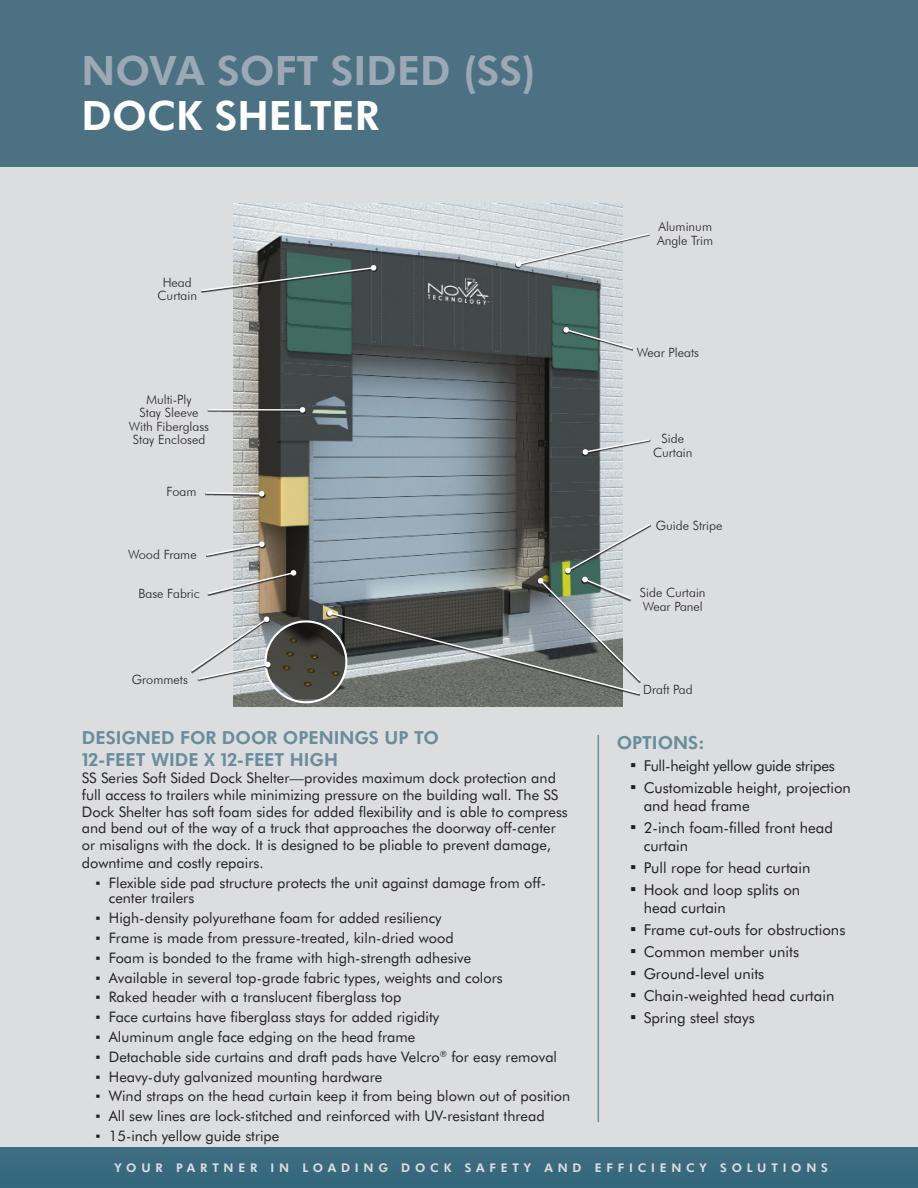
<style>
.page{position:relative;width:918px;height:1188px;background:#fff}
.page>*{position:absolute;margin:0;border:0;box-sizing:border-box;transform-origin:0 0}
.t1{font:700 40.5px "Futura BT";color:#9ca9b5}
.t2{font:700 40.5px "Futura BT";color:#fff}
.t3{font:700 18px/21.6px "Futura BT";color:#698d9c}
.t4{font:15px/18px "Futura BT";color:#231f20}
.t5{font:15px "Futura BT";letter-spacing:-.02em;color:#231f20}
.t6{font:14.55px/17px "Futura BT";color:#231f20}
.t7{font:300 12.75px/13.5px "Futura BT";color:#231f20;text-align:center}
.t8{font:700 12px "Futura BT";letter-spacing:.4em;color:#dcdddf}
.s1{font-family:"Franklin Gothic"}
.s2{font-family:"Franklin Gothic";font-size:18px}
</style>
<div class="page">
<div style="left:0;top:0;width:918px;height:1162px;background:#dcdddf"></div>
<img style="left:233px;top:203px;width:389px;height:503px">
<svg style="left:563px;top:350px;width:70px;height:1px"></svg>
<svg style="left:563px;top:327px;width:70px;height:23px"></svg>
<svg style="left:582px;top:440px;width:41px;height:17px"></svg>
<svg style="left:583px;top:438px;width:68px;height:17px"></svg>
<svg style="left:208px;top:571px;width:89px;height:25px"></svg>
<svg style="left:207px;top:570px;width:89px;height:25px"></svg>
<svg style="left:233px;top:497px;width:32px;height:2px"></svg>
<svg style="left:205px;top:491px;width:60px;height:6px"></svg>
<svg style="left:201px;top:292px;width:176px;height:1px"></svg>
<svg style="left:200px;top:265px;width:177px;height:27px"></svg>
<svg style="left:515px;top:267px;width:108px;height:2px"></svg>
<svg style="left:515px;top:232px;width:135px;height:35px"></svg>
<svg style="left:327px;top:523px;width:324px;height:172px;background:#838a8b"></svg>
<div style="left:0;top:0;width:918px;height:167px;background:#4c7182"></div>
<div style="left:0;top:1148px;width:918px;height:40px;background:#396a7f"></div>
<hr style="left:598px;top:735px;width:1px;height:387px;background:#698d9c">
<svg style="left:207px;top:408px;width:99px;height:7px"></svg>
<hr style="left:208px;top:409px;width:95px;height:2px;background:#fff">
<svg style="left:300px;top:407px;width:5px;height:6px"></svg>
<svg style="left:206px;top:557px;width:59px;height:1px"></svg>
<svg style="left:206px;top:541px;width:59px;height:16px"></svg>
<img style="left:266px;top:621px;width:80px;height:78px">
<div style="left:265px;top:620px;width:82px;height:83px;border:2px solid #fff;border-radius:50%"></div>
<svg style="left:198px;top:681px;width:73px;height:1px"></svg>
<svg style="left:191px;top:616px;width:80px;height:65px"></svg>
<p class="t1" style="left:82px;top:42px;width:456px">NOVA SOFT SIDED (SS)</p>
<p class="t2" style="left:82px;top:87px;width:299px">DOCK SHELTER</p>
<p class="t7" style="left:158px;top:275px;width:41px">Head<br>Curtain</p>
<p class="t7" style="left:657px;top:220px;width:58px;text-align:left">Aluminum<br>Angle Trim</p>
<p class="t7" style="left:637px;top:345px;width:64px">Wear Pleats</p>
<p class="t7" style="left:140px;top:392px;width:60px">Multi-Ply<br>Stay Sleeve</p>
<p class="t7" style="left:129px;top:419px;width:82px">With Fiberglass</p>
<p class="t7" style="left:133px;top:433px;width:74px">Stay Enclosed</p>
<p class="t7" style="left:653px;top:432px;width:41px">Side<br>Curtain</p>
<p class="t7" style="left:166px;top:485px;width:32px">Foam</p>
<p class="t7" style="left:128px;top:548px;width:70px">Wood Frame</p>
<p class="t7" style="left:138px;top:586px;width:63px">Base Fabric</p>
<p class="t7" style="left:132px;top:673px;width:58px">Grommets</p>
<p class="t3" style="left:82px;top:726px;width:359px">DESIGNED FOR DOOR OPENINGS UP TO<br>12-FEET WIDE X 12-FEET HIGH</p>
<p class="t6" style="left:82px;top:769px;width:488px">SS Series Soft Sided Dock Shelter—provides maximum dock protection and full access to trailers while minimizing pressure on the building wall. The SS Dock Shelter has soft foam sides for added flexibility and is able to compress and bend out of the way of a truck that approaches the doorway off-center or misaligns with the dock. It is designed to be pliable to prevent damage, downtime and costly repairs.</p>
<p class="t6" style="left:109px;top:874px;width:439px;line-height:15.8px;text-indent:-14px"><span class="s1">▪</span> Flexible side pad structure protects the unit against damage from off&shy;center trailers</p>
<p class="t6" style="left:95px;top:909px;width:348px"><span class="s1">▪</span> High-density polyurethane foam for added resiliency</p>
<p class="t6" style="left:95px;top:929px;width:360px"><span class="s1">▪</span> Frame is made from pressure-treated, kiln-dried wood</p>
<p class="t6" style="left:95px;top:949px;width:377px"><span class="s1">▪</span> Foam is bonded to the frame with high-strength adhesive</p>
<p class="t6" style="left:95px;top:968px;width:409px"><span class="s1">▪</span> Available in several top-grade fabric types, weights and colors</p>
<p class="t6" style="left:95px;top:988px;width:308px"><span class="s1">▪</span> Raked header with a translucent fiberglass top</p>
<p class="t6" style="left:95px;top:1008px;width:345px"><span class="s1">▪</span> Face curtains have fiberglass stays for added rigidity</p>
<p class="t6" style="left:95px;top:1028px;width:321px"><span class="s1">▪</span> Aluminum angle face edging on the head frame</p>
<p class="t6" style="left:95px;top:1048px;width:463px"><span class="s1">▪</span> Detachable side curtains and draft pads have Velcro<sup>®</sup> for easy removal</p>
<p class="t6" style="left:95px;top:1067px;width:289px"><span class="s1">▪</span> Heavy-duty galvanized mounting hardware</p>
<p class="t6" style="left:95px;top:1087px;width:476px"><span class="s1">▪</span> Wind straps on the head curtain keep it from being blown out of position</p>
<p class="t6" style="left:95px;top:1107px;width:451px"><span class="s1">▪</span> All sew lines are lock-stitched and reinforced with UV-resistant thread</p>
<p class="t6" style="left:95px;top:1127px;width:186px"><span class="s1">▪</span> 15-inch yellow guide stripe</p>
<p class="t7" style="left:656px;top:518px;width:68px">Guide Stripe</p>
<p class="t7" style="left:640px;top:586px;width:67px;text-align:left">Side Curtain<br>Wear Panel</p>
<p class="t7" style="left:643px;top:682px;width:51px">Draft Pad</p>
<p class="t3" style="left:617px;top:731px;width:89px">OPTIONS:</p>
<p class="t5" style="left:630px;top:755px;width:206px"><span class="s2">▪</span> Full-height yellow guide stripes</p>
<p class="t4" style="left:644px;top:778px;width:209px;text-indent:-14px"><span class="s2">▪</span> Customizable height, projection and head frame</p>
<p class="t4" style="left:644px;top:818px;width:191px;text-indent:-14px"><span class="s2">▪</span> 2-inch foam-filled front head curtain</p>
<p class="t4" style="left:630px;top:858px;width:182px"><span class="s2">▪</span> Pull rope for head curtain</p>
<p class="t4" style="left:644px;top:880px;width:158px;text-indent:-14px"><span class="s2">▪</span> Hook and loop splits on head curtain</p>
<p class="t4" style="left:630px;top:920px;width:217px"><span class="s2">▪</span> Frame cut-outs for obstructions</p>
<p class="t4" style="left:630px;top:942px;width:170px"><span class="s2">▪</span> Common member units</p>
<p class="t4" style="left:630px;top:964px;width:136px"><span class="s2">▪</span> Ground-level units</p>
<p class="t4" style="left:630px;top:986px;width:206px"><span class="s2">▪</span> Chain-weighted head curtain</p>
<p class="t4" style="left:630px;top:1008px;width:126px"><span class="s2">▪</span> Spring steel stays</p>
<p class="t8" style="left:115px;top:1159px;width:715px">YOUR PARTNER IN LOADING DOCK SAFETY AND EFFICIENCY SOLUTIONS</p>
</div>
